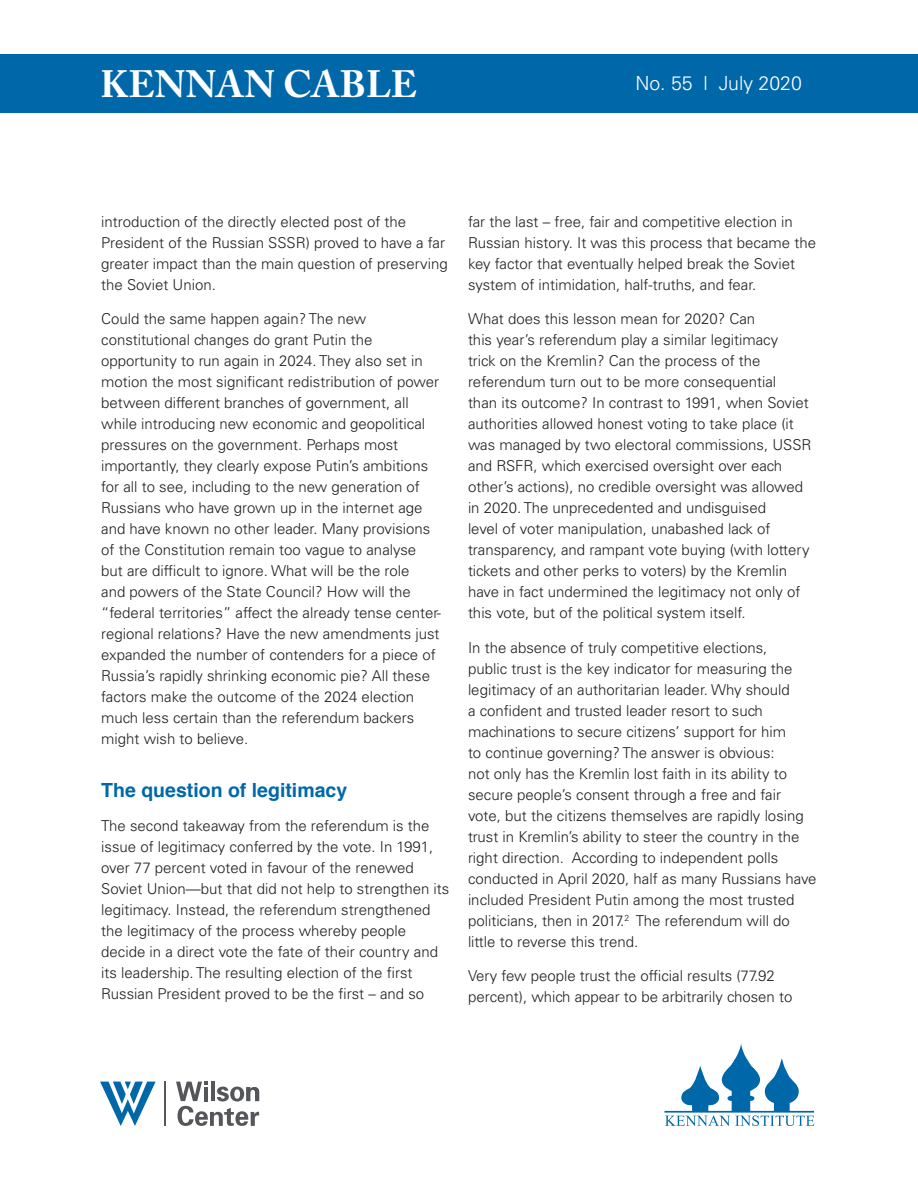
<style>
.page{position:relative;width:918px;height:1188px;background:#fff}
.page>*{position:absolute;margin:0;border:0;box-sizing:border-box;transform-origin:0 0}
.t1{font:700 37.8px "Adobe Caslon Pro";letter-spacing:.005em;color:#fff}
.t2{font:700 19.5px "Helvetica";color:#0068a9}
.t3{font:300 19.5px "Univers LT Std";color:#fff}
.t4{font:300 15px/21px "Univers LT Std";color:#231f20}
</style>
<div class="page">
<div style="left:0;top:54px;width:918px;height:59px;background:#0068a9"></div>
<svg style="left:664px;top:1043px;width:151px;height:83px"></svg>
<hr style="left:164px;top:1082px;width:2px;height:44px;background:#54565a">
<svg style="left:176px;top:1082px;width:83px;height:44px"></svg>
<svg style="left:100px;top:1082px;width:56px;height:44px"></svg>
<h1 class="t1" style="left:100px;top:62px;width:318px">KENNAN CABLE</h1>
<h2 class="t3" style="left:635px;top:72px;width:168px">No. 55 l July 2020</h2>
<p class="t4" style="left:101px;top:211px;width:348px">introduction of the directly elected post of the President of the Russian SSSR) proved to have a far greater impact than the main question of preserving the Soviet Union.</p>
<p class="t4" style="left:101px;top:309px;width:341px">Could the same happen again? The new constitutional changes do grant Putin the opportunity to run again in 2024. They also set in motion the most significant redistribution of power between different branches of government, all while introducing new economic and geopolitical pressures on the government. Perhaps most importantly, they clearly expose Putin’s ambitions for all to see, including to the new generation of Russians who have grown up in the internet age and have known no other leader. Many provisions of the Constitution remain too vague to analyse but are difficult to ignore. What will be the role<br>and powers of the State Council? How will the “federal territories” affect the already tense center&shy;regional relations? Have the new amendments just expanded the number of contenders for a piece of Russia’s rapidly shrinking economic pie? All these factors make the outcome of the 2024 election much less certain than the referendum backers might wish to believe.</p>
<h2 class="t2" style="left:101px;top:774px;width:247px">The question of legitimacy</h2>
<p class="t4" style="left:101px;top:816px;width:350px">The second takeaway from the referendum is the issue of legitimacy conferred by the vote. In 1991, over 77 percent voted in favour of the renewed Soviet Union—but that did not help to strengthen its legitimacy. Instead, the referendum strengthened the legitimacy of the process whereby people decide in a direct vote the fate of their country and its leadership. The resulting election of the first Russian President proved to be the first – and so</p>
<p class="t4" style="left:468px;top:211px;width:350px">far the last – free, fair and competitive election in Russian history. It was this process that became the key factor that eventually helped break the Soviet system of intimidation, half-truths, and fear.</p>
<p class="t4" style="left:468px;top:309px;width:345px">What does this lesson mean for 2020? Can<br>this year’s referendum play a similar legitimacy<br>trick on the Kremlin? Can the process of the referendum turn out to be more consequential<br>than its outcome? In contrast to 1991, when Soviet authorities allowed honest voting to take place (it was managed by two electoral commissions, USSR and RSFR, which exercised oversight over each other’s actions), no credible oversight was allowed in 2020. The unprecedented and undisguised<br>level of voter manipulation, unabashed lack of transparency, and rampant vote buying (with lottery tickets and other perks to voters) by the Kremlin have in fact undermined the legitimacy not only of this vote, but of the political system itself.</p>
<p class="t4" style="left:468px;top:637px;width:350px">In the absence of truly competitive elections,<br>public trust is the key indicator for measuring the legitimacy of an authoritarian leader. Why should<br>a confident and trusted leader resort to such machinations to secure citizens’ support for him<br>to continue governing? The answer is obvious:<br>not only has the Kremlin lost faith in its ability to secure people’s consent through a free and fair vote, but the citizens themselves are rapidly losing trust in Kremlin’s ability to steer the country in the right direction. According to independent polls conducted in April 2020, half as many Russians have included President Putin among the most trusted politicians, then in 2017.<sup>2</sup> The referendum will do little to reverse this trend.</p>
<p class="t4" style="left:468px;top:966px;width:326px">Very few people trust the official results (77.92 percent), which appear to be arbitrarily chosen to</p>
</div>
